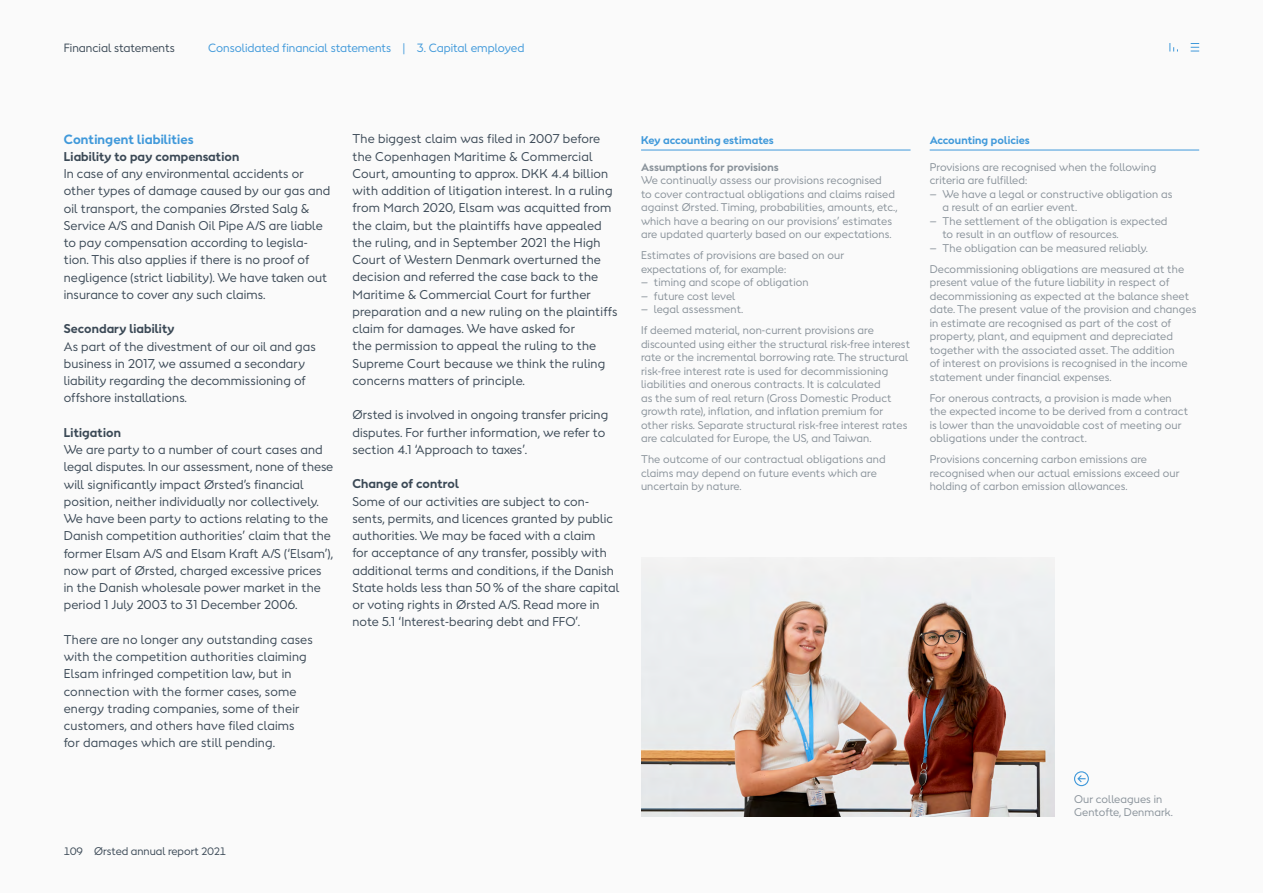
<style>
.page{position:relative;width:1263px;height:893px;background:#fafafa}
.page>*{position:absolute;margin:0;border:0;box-sizing:border-box;transform-origin:0 0}
.t1{font:700 12.6px "Orsted Sans";letter-spacing:.01em;color:#4099da}
.t2{font:12px/17.2px "Orsted Sans";letter-spacing:.01em;color:#3b4956}
.t3{font:700 12px "Orsted Sans";letter-spacing:.01em;color:#3b4956}
.t4{font:11.25px "Orsted Sans";color:#4099da}
.t5{font:11.25px "Orsted Sans";color:#3b4956}
.t6{font:10.5px/13.5px "Orsted Sans";letter-spacing:.01em;color:#89929a}
.t7{font:700 10.5px "Orsted Sans";letter-spacing:.01em;color:#4099da}
.t8{font:700 10.5px "Orsted Sans";letter-spacing:.01em;color:#89929a}
.t9{font:10.5px "Orsted Sans";color:#3b4956}
.t10{font:10.2px "Orsted Sans";color:#3b4956}
.s1{font-size:10.2px}
</style>
<div class="page">
<img style="left:641px;top:562px;width:414px;height:254px">
<hr style="left:930px;top:150px;width:269px;height:1px;background:#4099da">
<div style="left:1074px;top:771px;width:15px;height:15px;border:1px solid #4099da;border-radius:50%"></div>
<svg style="left:1077px;top:775px;width:8px;height:7px"></svg>
<hr style="left:641px;top:150px;width:269px;height:1px;background:#4099da">
<svg style="left:1191px;top:43px;width:8px;height:9px"></svg>
<svg style="left:1169px;top:43px;width:9px;height:9px"></svg>
<p class="t5" style="left:64px;top:40px;width:113px">Financial statements</p>
<p class="t4" style="left:208px;top:40px;width:318px">Consolidated financial statements | 3. Capital employed</p>
<p class="t1" style="left:64px;top:131px;width:131px">Contingent liabilities</p>
<p class="t3" style="left:64px;top:148px;width:177px">Liability to pay compensation</p>
<p class="t2" style="left:64px;top:165px;width:268px">In case of any environmental accidents or other types of damage caused by our gas and oil transport, the companies Ørsted Salg &amp; Service A/S and Danish Oil Pipe A/S are liable to pay compensation according to legisla&shy;tion. This also applies if there is no proof of negligence (strict liability). We have taken out insurance to cover any such claims.</p>
<p class="t3" style="left:64px;top:321px;width:112px">Secondary liability</p>
<p class="t2" style="left:64px;top:337px;width:254px">As part of the divestment of our oil and gas business in 2017, we assumed a secondary liability regarding the decommissioning of offshore installations.</p>
<p class="t3" style="left:64px;top:424px;width:59px">Litigation</p>
<p class="t2" style="left:64px;top:441px;width:271px">We are party to a number of court cases and legal disputes. In our assessment, none of these will significantly impact Ørsted’s financial position, neither individually nor collectively.<br>We have been party to actions relating to the Danish competition authorities’ claim that the former Elsam A/S and Elsam Kraft A/S (‘Elsam’), now part of Ørsted, charged excessive prices in the Danish wholesale power market in the period 1 July 2003 to 31 December 2006.</p>
<p class="t2" style="left:64px;top:631px;width:251px">There are no longer any outstanding cases with the competition authorities claiming Elsam infringed competition law, but in connection with the former cases, some energy trading companies, some of their customers, and others have filed claims for damages which are still pending.</p>
<p class="t2" style="left:352px;top:130px;width:267px">The biggest claim was filed in 2007 before the Copenhagen Maritime &amp; Commercial Court, amounting to approx. DKK 4.4 billion with addition of litigation interest. In a ruling from March 2020, Elsam was acquitted from the claim, but the plaintiffs have appealed the ruling, and in September 2021 the High Court of Western Denmark overturned the decision and referred the case back to the Maritime &amp; Commercial Court for further preparation and a new ruling on the plaintiffs claim for damages. We have asked for<br>the permission to appeal the ruling to the Supreme Court because we think the ruling concerns matters of principle.</p>
<p class="t2" style="left:352px;top:406px;width:257px">Ørsted is involved in ongoing transfer pricing disputes. For further information, we refer to section 4.1 ‘Approach to taxes’.</p>
<p class="t3" style="left:352px;top:476px;width:108px">Change of control</p>
<p class="t2" style="left:352px;top:492px;width:268px">Some of our activities are subject to con&shy;sents, permits, and licences granted by public authorities. We may be faced with a claim<br>for acceptance of any transfer, possibly with additional terms and conditions, if the Danish State holds less than 50 % of the share capital or voting rights in Ørsted A/S. Read more in note 5.1 ‘Interest-bearing debt and FFO’.</p>
<p class="t10" style="left:64px;top:844px;width:21px">109</p>
<p class="t9" style="left:94px;top:844px;width:134px">Ørsted annual report <span class="s1">2021</span></p>
<p class="t7" style="left:641px;top:133px;width:134px">Key accounting estimates</p>
<p class="t8" style="left:641px;top:160px;width:139px">Assumptions for provisions</p>
<p class="t6" style="left:641px;top:173px;width:258px">We continually assess our provisions recognised<br>to cover contractual obligations and claims raised against Ørsted. Timing, probabilities, amounts, etc., which have a bearing on our provisions’ estimates are updated quarterly based on our expectations.</p>
<p class="t6" style="left:641px;top:248px;width:205px">Estimates of provisions are based on our expectations of, for example:</p>
<p class="t6" style="left:641px;top:275px;width:169px">– timing and scope of obligation</p>
<p class="t6" style="left:641px;top:289px;width:96px">– future cost level</p>
<p class="t6" style="left:641px;top:299px;width:234px;line-height:21px">– legal assessment.<br>If deemed material, non-current provisions are</p>
<p class="t6" style="left:641px;top:337px;width:271px">discounted using either the structural risk-free interest rate or the incremental borrowing rate. The structural risk-free interest rate is used for decommissioning liabilities and onerous contracts. It is calculated<br>as the sum of real return (Gross Domestic Product growth rate), inflation, and inflation premium for other risks. Separate structural risk-free interest rates are calculated for Europe, the US, and Taiwan.</p>
<p class="t6" style="left:641px;top:452px;width:246px">The outcome of our contractual obligations and claims may depend on future events which are uncertain by nature.</p>
<p class="t7" style="left:930px;top:133px;width:102px">Accounting policies</p>
<p class="t6" style="left:930px;top:160px;width:228px">Provisions are recognised when the following criteria are fulfilled:</p>
<p class="t6" style="left:942px;top:187px;width:232px;text-indent:-13px">– We have a legal or constructive obligation as a result of an earlier event.</p>
<p class="t6" style="left:942px;top:214px;width:226px;text-indent:-13px">– The settlement of the obligation is expected to result in an outflow of resources.</p>
<p class="t6" style="left:930px;top:237px;width:256px;line-height:21px">– The obligation can be measured reliably.<br>Decommissioning obligations are measured at the</p>
<p class="t6" style="left:930px;top:275px;width:268px">present value of the future liability in respect of decommissioning as expected at the balance sheet date. The present value of the provision and changes in estimate are recognised as part of the cost of property, plant, and equipment and depreciated together with the associated asset. The addition<br>of interest on provisions is recognised in the income statement under financial expenses.</p>
<p class="t6" style="left:930px;top:391px;width:260px">For onerous contracts, a provision is made when the expected income to be derived from a contract is lower than the unavoidable cost of meeting our obligations under the contract.</p>
<p class="t6" style="left:930px;top:452px;width:251px">Provisions concerning carbon emissions are recognised when our actual emissions exceed our holding of carbon emission allowances.</p>
<p class="t6" style="left:1074px;top:792px;width:101px">Our colleagues in<br>Gentofte, Denmark.</p>
</div>
